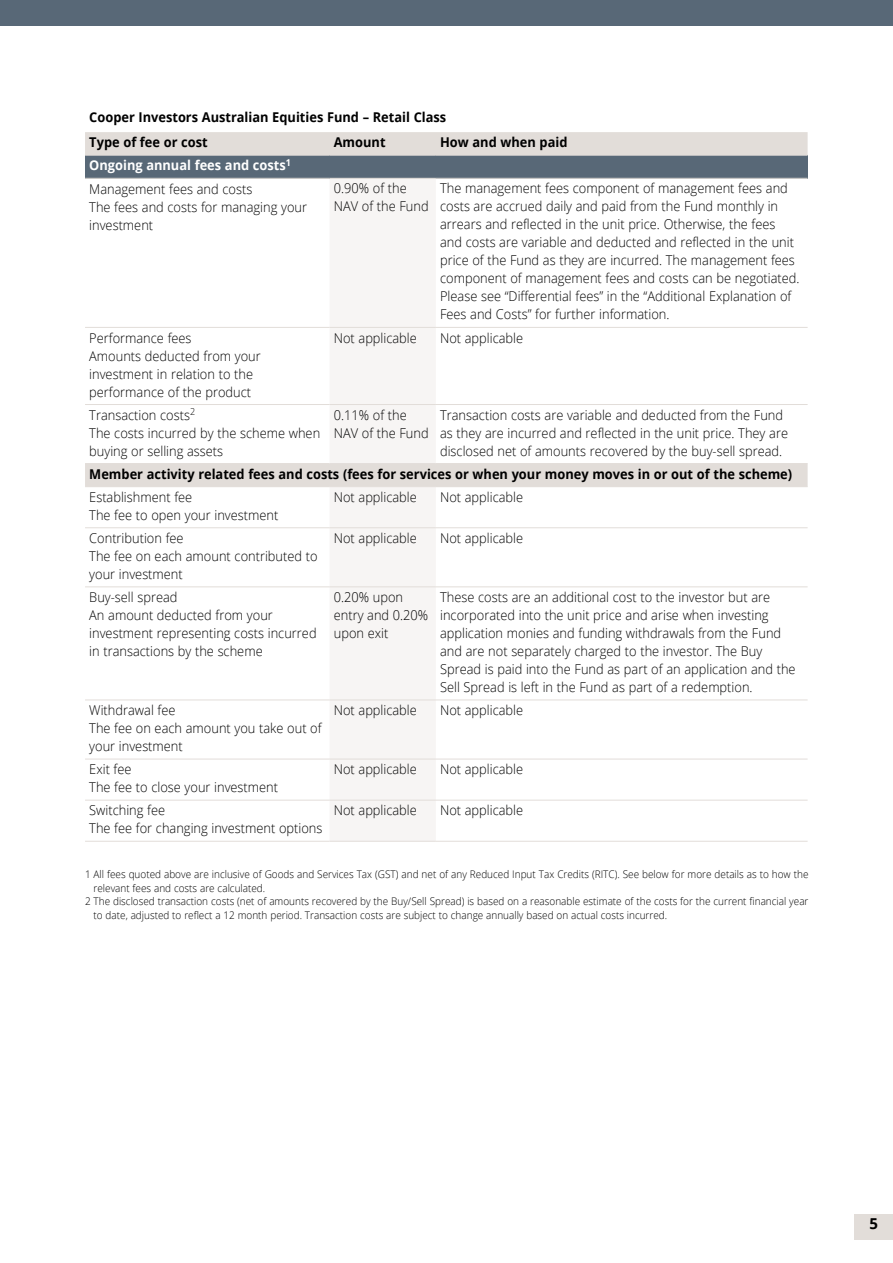
<style>
.page{position:relative;width:893px;height:1263px;background:#fff}
.page>*{position:absolute;margin:0;border:0;box-sizing:border-box;transform-origin:0 0}
.t1{font:700 15px "Open Sans";color:#000}
.t2{font:300 13.5px/18px "Open Sans";color:#000;scale:.95 1}
.t3{font:700 13.5px/25.8px "Open Sans";color:#000;scale:.95 1}
.t4{font:700 13.5px/23.1px "Open Sans";color:#fff;scale:.95 1}
.t5{font:300 10.5px "Open Sans";color:#000;scale:.95 1}
.s1{font-weight:300;color:#000}
</style>
<div class="page">
<div style="left:0;top:0;width:893px;height:26px;background:#586877"></div>
<div style="left:855px;top:1214px;width:38px;height:25px;background:#e2ddd9"></div>
<svg style="left:85px;top:132px;width:723px;height:354px"></svg>
<div style="left:85px;top:155px;width:723px;height:23px;background:#586877"></div>
<div style="left:330px;top:179px;width:106px;height:662px;background:#f7f5f4"></div>
<hr style="left:85px;top:155px;width:245px;height:1px;background:#e2ddd9">
<hr style="left:330px;top:155px;width:106px;height:1px;background:#e2ddd9">
<hr style="left:436px;top:155px;width:372px;height:1px;background:#e2ddd9">
<hr style="left:85px;top:178px;width:245px;height:1px;background:#e2ddd9">
<hr style="left:85px;top:327px;width:245px;height:1px;background:#e2ddd9">
<hr style="left:85px;top:404px;width:245px;height:1px;background:#e2ddd9">
<hr style="left:330px;top:178px;width:106px;height:1px;background:#e2ddd9">
<hr style="left:330px;top:327px;width:106px;height:1px;background:#e2ddd9">
<hr style="left:330px;top:404px;width:106px;height:1px;background:#e2ddd9">
<hr style="left:436px;top:178px;width:372px;height:1px;background:#e2ddd9">
<hr style="left:436px;top:327px;width:372px;height:1px;background:#e2ddd9">
<hr style="left:436px;top:404px;width:372px;height:1px;background:#e2ddd9">
<hr style="left:85px;top:463px;width:245px;height:1px;background:#e2ddd9">
<hr style="left:330px;top:463px;width:106px;height:1px;background:#e2ddd9">
<hr style="left:436px;top:463px;width:372px;height:1px;background:#e2ddd9">
<hr style="left:85px;top:486px;width:245px;height:1px;background:#e2ddd9">
<hr style="left:85px;top:527px;width:245px;height:1px;background:#e2ddd9">
<hr style="left:85px;top:587px;width:245px;height:1px;background:#e2ddd9">
<hr style="left:85px;top:700px;width:245px;height:1px;background:#e2ddd9">
<hr style="left:85px;top:759px;width:245px;height:1px;background:#e2ddd9">
<hr style="left:330px;top:486px;width:106px;height:1px;background:#e2ddd9">
<hr style="left:330px;top:527px;width:106px;height:1px;background:#e2ddd9">
<hr style="left:330px;top:587px;width:106px;height:1px;background:#e2ddd9">
<hr style="left:330px;top:700px;width:106px;height:1px;background:#e2ddd9">
<hr style="left:330px;top:759px;width:106px;height:1px;background:#e2ddd9">
<hr style="left:436px;top:486px;width:372px;height:1px;background:#e2ddd9">
<hr style="left:436px;top:527px;width:372px;height:1px;background:#e2ddd9">
<hr style="left:436px;top:587px;width:372px;height:1px;background:#e2ddd9">
<hr style="left:436px;top:700px;width:372px;height:1px;background:#e2ddd9">
<hr style="left:436px;top:759px;width:372px;height:1px;background:#e2ddd9">
<hr style="left:85px;top:800px;width:245px;height:1px;background:#e2ddd9">
<hr style="left:85px;top:841px;width:245px;height:1px;background:#e2ddd9">
<hr style="left:330px;top:800px;width:106px;height:1px;background:#e2ddd9">
<hr style="left:330px;top:841px;width:106px;height:1px;background:#e2ddd9">
<hr style="left:436px;top:800px;width:372px;height:1px;background:#e2ddd9">
<hr style="left:436px;top:841px;width:372px;height:1px;background:#e2ddd9">
<p class="t3" style="left:89px;top:103px;width:377px">Cooper Investors Australian Equities Fund – Retail Class<br>Type of fee or cost</p>
<p class="t3" style="left:334px;top:129px;width:56px">Amount</p>
<p class="t3" style="left:440px;top:129px;width:136px">How and when paid</p>
<p class="t4" style="left:89px;top:154px;width:214px">Ongoing annual fees and costs<sup>1<br></sup><span class="s1">Management fees and costs</span></p>
<p class="t2" style="left:89px;top:197px;width:231px">The fees and costs for managing your investment</p>
<p class="t2" style="left:334px;top:179px;width:101px">0.90% of the<br>NAV of the Fund</p>
<p class="t2" style="left:440px;top:179px;width:380px">The management fees component of management fees and costs are accrued daily and paid from the Fund monthly in arrears and reflected in the unit price. Otherwise, the fees and costs are variable and deducted and reflected in the unit price of the Fund as they are incurred. The management fees component of management fees and costs can be negotiated.<br>Please see “Differential fees” in the “Additional Explanation of Fees and Costs” for further information.</p>
<p class="t2" style="left:89px;top:328px;width:182px">Performance fees<br>Amounts deducted from your investment in relation to the performance of the product</p>
<p class="t2" style="left:334px;top:328px;width:89px">Not applicable</p>
<p class="t2" style="left:440px;top:328px;width:89px">Not applicable</p>
<p class="t2" style="left:89px;top:405px;width:245px">Transaction costs<sup>2<br></sup>The costs incurred by the scheme when buying or selling assets</p>
<p class="t2" style="left:334px;top:405px;width:101px">0.11% of the<br>NAV of the Fund</p>
<p class="t2" style="left:440px;top:405px;width:368px">Transaction costs are variable and deducted from the Fund as they are incurred and reflected in the unit price. They are disclosed net of amounts recovered by the buy-sell spread.</p>
<p class="t3" style="left:89px;top:461px;width:741px">Member activity related fees and costs (fees for services or when your money moves in or out of the scheme)</p>
<p class="t2" style="left:89px;top:488px;width:201px">Establishment fee<br>The fee to open your investment</p>
<p class="t2" style="left:334px;top:488px;width:89px">Not applicable</p>
<p class="t2" style="left:440px;top:488px;width:89px">Not applicable</p>
<p class="t2" style="left:89px;top:529px;width:242px">Contribution fee<br>The fee on each amount contributed to your investment</p>
<p class="t2" style="left:334px;top:529px;width:89px">Not applicable</p>
<p class="t2" style="left:440px;top:529px;width:89px">Not applicable</p>
<p class="t2" style="left:89px;top:588px;width:241px">Buy-sell spread<br>An amount deducted from your investment representing costs incurred in transactions by the scheme</p>
<p class="t2" style="left:334px;top:588px;width:101px">0.20% upon entry and 0.20% upon exit</p>
<p class="t2" style="left:440px;top:588px;width:376px">These costs are an additional cost to the investor but are incorporated into the unit price and arise when investing application monies and funding withdrawals from the Fund and are not separately charged to the investor. The Buy Spread is paid into the Fund as part of an application and the Sell Spread is left in the Fund as part of a redemption.</p>
<p class="t2" style="left:89px;top:701px;width:246px">Withdrawal fee<br>The fee on each amount you take out of your investment</p>
<p class="t2" style="left:334px;top:701px;width:89px">Not applicable</p>
<p class="t2" style="left:440px;top:701px;width:89px">Not applicable</p>
<p class="t2" style="left:89px;top:760px;width:200px">Exit fee<br>The fee to close your investment</p>
<p class="t2" style="left:334px;top:760px;width:89px">Not applicable</p>
<p class="t2" style="left:440px;top:760px;width:89px">Not applicable</p>
<p class="t2" style="left:89px;top:801px;width:247px">Switching fee<br>The fee for changing investment options</p>
<p class="t2" style="left:334px;top:801px;width:89px">Not applicable</p>
<p class="t2" style="left:440px;top:801px;width:89px">Not applicable</p>
<p class="t5" style="left:85px;top:867px;width:763px">1 All fees quoted above are inclusive of Goods and Services Tax (GST) and net of any Reduced Input Tax Credits (RITC). See below for more details as to how the</p>
<p class="t5" style="left:94px;top:881px;width:182px">relevant fees and costs are calculated.</p>
<p class="t5" style="left:85px;top:894px;width:763px">2 The disclosed transaction costs (net of amounts recovered by the Buy/Sell Spread) is based on a reasonable estimate of the costs for the current financial year</p>
<p class="t5" style="left:94px;top:908px;width:605px">to date, adjusted to reflect a 12 month period. Transaction costs are subject to change annually based on actual costs incurred.</p>
<p class="t1" style="left:869px;top:1212px;width:10px">5</p>
</div>
